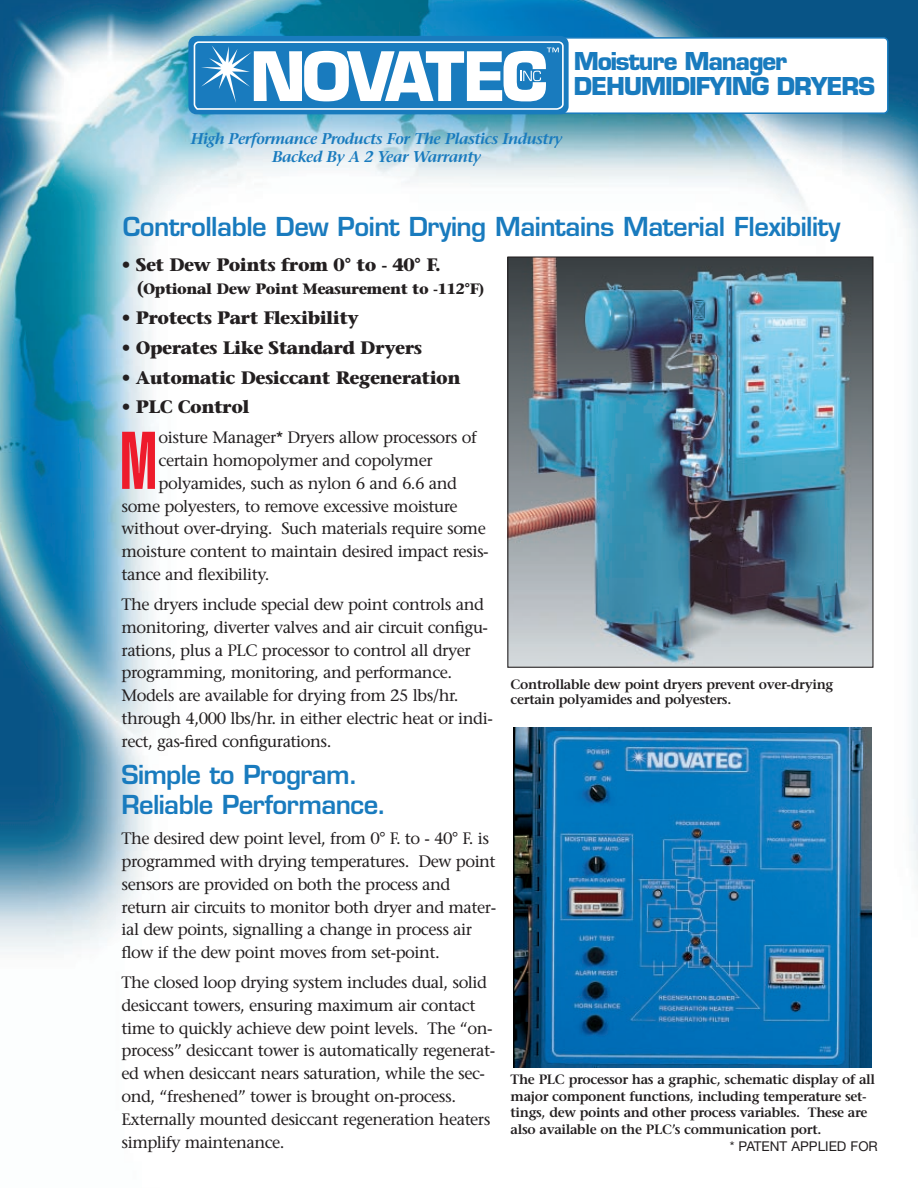
<style>
.page{position:relative;width:918px;height:1188px;background:#fff}
.page>*{position:absolute;margin:0;border:0;box-sizing:border-box;transform-origin:0 0}
.t1{font:900 extra-condensed 80.25px "Helvetica";color:#ee1b2c}
.t2{font:600 25.5px/30.3px "Eurostile";letter-spacing:-.02em;color:#197bbe}
.t3{font:700 24px/25.5px "Eurostile";letter-spacing:-.05em;color:#197bbe}
.t4{font:700 18px "Stone Serif";letter-spacing:-.03em;color:#231f20}
.t5{font:16.5px/22.8px "Stone Serif";letter-spacing:-.03em;color:#231f20}
.t6{font:italic 600 15.6px/18.6px "Stone Serif";letter-spacing:-.035em;color:#197bbe;text-align:center}
.t7{font:700 15px "Stone Serif";letter-spacing:-.03em;color:#231f20}
.t8{font:600 13.5px/16.5px "Stone Serif";letter-spacing:-.025em;color:#231f20}
.t9{font:13.5px "Helvetica Neue";color:#231f20}
.s1{font-size:18px}
</style>
<div class="page">
<img style="left:0;top:0;width:918px;height:954px">
<div style="left:188px;top:36px;width:381px;height:78px;background:#197bbe;border:2px solid #197bbe;border-radius:7px"></div>
<svg style="left:193px;top:37px;width:696px;height:77px"></svg>
<img style="left:509px;top:258px;width:362px;height:408px">
<div style="left:507px;top:256px;width:366px;height:412px;border:1px solid #231f20"></div>
<div style="left:511px;top:679px;width:366px;height:40px;background:#fff"></div>
<img style="left:513px;top:727px;width:359px;height:341px">
<h3 class="t3" style="left:574px;top:51px;width:303px">Moisture Manager<br>DEHUMIDIFYING DRYERS</h3>
<p class="t6" style="left:191px;top:131px;width:373px">High Performance Products For The Plastics Industry<br>Backed By A 2 Year Warranty</p>
<h2 class="t2" style="left:123px;top:214px;width:719px">Controllable Dew Point Drying Maintains Material Flexibility</h2>
<p class="t4" style="left:122px;top:258px;width:321px">• Set Dew Points from 0° to - 40° F.</p>
<p class="t7" style="left:136px;top:283px;width:350px"><span class="s1">(</span>Optional Dew Point Measurement to -112°F)</p>
<p class="t4" style="left:122px;top:311px;width:239px">• Protects Part Flexibility</p>
<p class="t4" style="left:122px;top:341px;width:302px">• Operates Like Standard Dryers</p>
<p class="t4" style="left:122px;top:370px;width:341px">• Automatic Desiccant Regeneration</p>
<p class="t4" style="left:122px;top:400px;width:130px">• PLC Control</p>
<h1 class="t1" style="left:119px;top:432px;width:40px">M</h1>
<p class="t5" style="left:159px;top:428px;width:320px">oisture Manager* Dryers allow processors of</p>
<p class="t5" style="left:159px;top:451px;width:276px">certain homopolymer and copolymer</p>
<p class="t5" style="left:159px;top:473px;width:300px">polyamides, such as nylon 6 and 6.6 and</p>
<p class="t5" style="left:122px;top:496px;width:338px">some polyesters, to remove excessive moisture</p>
<p class="t5" style="left:122px;top:519px;width:366px">without over-drying. Such materials require some</p>
<p class="t5" style="left:122px;top:542px;width:369px">moisture content to maintain desired impact resis-</p>
<p class="t5" style="left:122px;top:565px;width:150px">tance and flexibility.</p>
<p class="t5" style="left:122px;top:595px;width:373px">The dryers include special dew point controls and monitoring, diverter valves and air circuit configu&shy;rations, plus a PLC processor to control all dryer programming, monitoring, and performance.<br>Models are available for drying from 25 lbs/hr. through 4,000 lbs/hr. in either electric heat or indi&shy;rect, gas-fired configurations.</p>
<h2 class="t2" style="left:122px;top:762px;width:267px">Simple to Program.<br>Reliable Performance.</h2>
<p class="t5" style="left:122px;top:829px;width:376px">The desired dew point level, from 0° F. to - 40° F. is programmed with drying temperatures. Dew point sensors are provided on both the process and return air circuits to monitor both dryer and mater&shy;ial dew points, signalling a change in process air flow if the dew point moves from set-point.</p>
<p class="t5" style="left:122px;top:973px;width:375px">The closed loop drying system includes dual, solid desiccant towers, ensuring maximum air contact time to quickly achieve dew point levels. The “on&shy;process” desiccant tower is automatically regenerat&shy;ed when desiccant nears saturation, while the sec&shy;ond, “freshened” tower is brought on-process.<br>Externally mounted desiccant regeneration heaters simplify maintenance.</p>
<p class="t8" style="left:511px;top:678px;width:324px;line-height:15px">Controllable dew point dryers prevent over-drying certain polyamides and polyesters.</p>
<p class="t8" style="left:511px;top:1073px;width:366px">The PLC processor has a graphic, schematic display of all major component functions, including temperature set&shy;tings, dew points and other process variables. These are also available on the PLC’s communication port.</p>
<p class="t9" style="left:730px;top:1141px;width:150px">* PATENT APPLIED FOR</p>
</div>
